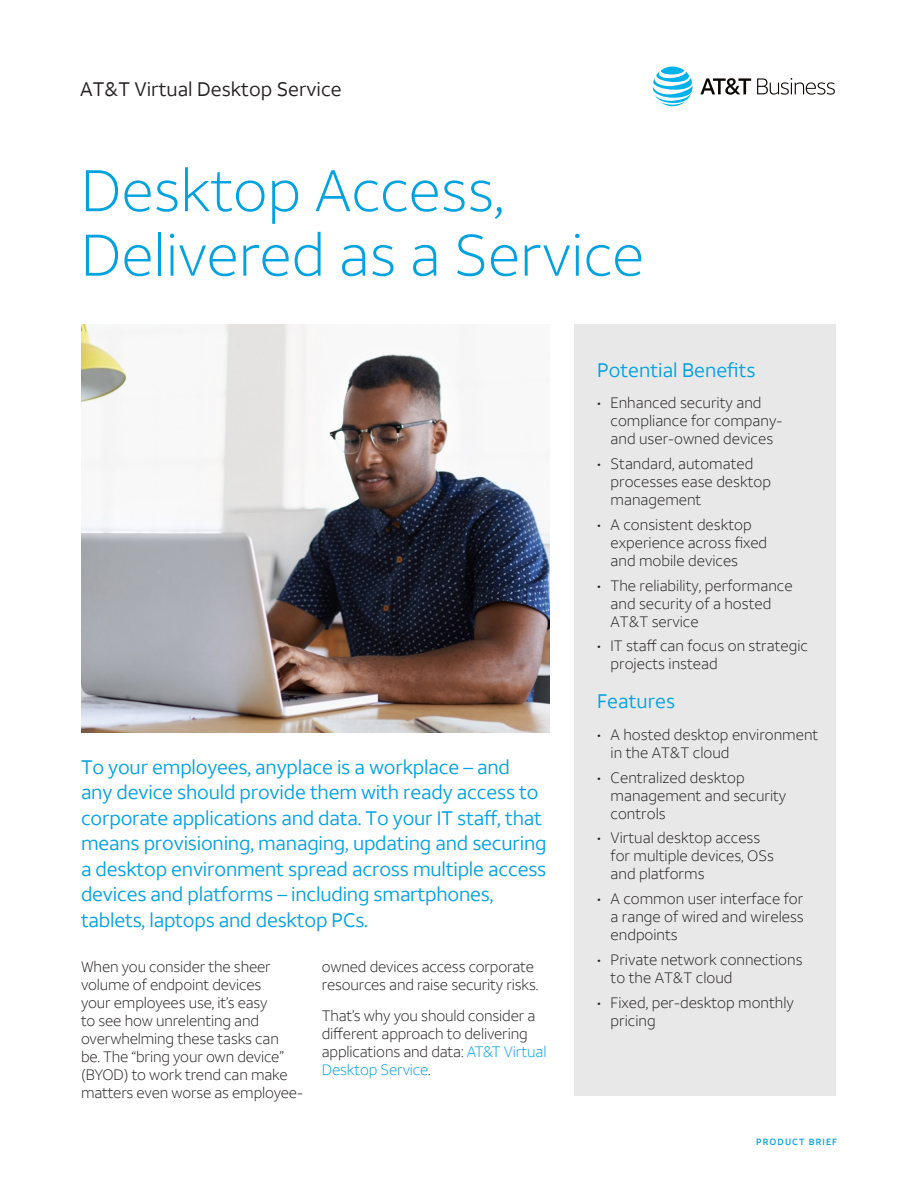
<style>
.page{position:relative;width:918px;height:1188px;background:#fff}
.page>*{position:absolute;margin:0;border:0;box-sizing:border-box;transform-origin:0 0}
.t1{font:300 58.5px/64.5px "ATT Aleck Sans";color:#00a2df}
.Callout{font:19.5px/25.5px "ATT Aleck Sans";letter-spacing:-.01em;color:#00a2df}
.Bullets{font:19.5px "ATT Aleck Sans";color:#00a2df}
.Callout-2{font:19.5px "ATT Aleck Sans";color:#231f20}
.t2{font:300 15px/18px "ATT Aleck Sans";color:#231f20}
.t3{font:500 9px "ATT Aleck Sans";letter-spacing:.12em;color:#00a2df}
.s1{color:#00a2df}
</style>
<div class="page">
<div style="left:575px;top:324px;width:261px;height:772px;background:#e8e8e9"></div>
<img style="left:81px;top:324px;width:468px;height:408px">
<svg style="left:653px;top:67px;width:39px;height:39px"></svg>
<svg style="left:700px;top:78px;width:51px;height:17px"></svg>
<svg style="left:757px;top:78px;width:78px;height:17px"></svg>
<p class="Callout-2" style="left:80px;top:77px;width:263px">AT&amp;T Virtual Desktop Service</p>
<p class="t1" style="left:81px;top:158px;width:565px">Desktop Access,<br>Delivered as a Service</p>
<p class="Callout" style="left:81px;top:754px;width:467px">To your employees, anyplace is a workplace – and<br>any device should provide them with ready access to corporate applications and data. To your IT staff, that means provisioning, managing, updating and securing a desktop environment spread across multiple access devices and platforms – including smartphones, tablets, laptops and desktop PCs.</p>
<p class="t2" style="left:81px;top:957px;width:224px">When you consider the sheer volume of endpoint devices<br>your employees use, it’s easy<br>to see how unrelenting and overwhelming these tasks can<br>be. The “bring your own device” (BYOD) to work trend can make matters even worse as employee-</p>
<p class="t2" style="left:322px;top:957px;width:218px">owned devices access corporate resources and raise security risks.</p>
<p class="t2" style="left:322px;top:1007px;width:226px">That’s why you should consider a different approach to delivering applications and data: <span class="s1">AT&amp;T Virtual<br>Desktop Service</span>.</p>
<p class="Bullets" style="left:597px;top:358px;width:160px">Potential Benefits</p>
<p class="t2" style="left:611px;top:394px;width:173px;text-indent:-14px">• Enhanced security and compliance for company&shy;and user-owned devices</p>
<p class="t2" style="left:611px;top:455px;width:162px;text-indent:-14px">• Standard, automated processes ease desktop management</p>
<p class="t2" style="left:611px;top:515px;width:158px;text-indent:-14px">• A consistent desktop experience across fixed and mobile devices</p>
<p class="t2" style="left:611px;top:576px;width:184px;text-indent:-14px">• The reliability, performance and security of a hosted<br>AT&amp;T service</p>
<p class="t2" style="left:611px;top:637px;width:199px;text-indent:-14px">• IT staff can focus on strategic projects instead</p>
<p class="Bullets" style="left:597px;top:690px;width:80px">Features</p>
<p class="t2" style="left:611px;top:725px;width:209px;text-indent:-14px">• A hosted desktop environment in the AT&amp;T cloud</p>
<p class="t2" style="left:611px;top:768px;width:177px;text-indent:-14px">• Centralized desktop management and security controls</p>
<p class="t2" style="left:611px;top:829px;width:165px;text-indent:-14px">• Virtual desktop access for multiple devices, OSs and platforms</p>
<p class="t2" style="left:611px;top:890px;width:195px;text-align:justify;text-indent:-14px">• A common user interface for a range of wired and wireless endpoints</p>
<p class="t2" style="left:611px;top:950px;width:194px;text-indent:-14px">• Private network connections to the AT&amp;T cloud</p>
<p class="t2" style="left:611px;top:993px;width:185px;text-indent:-14px">• Fixed, per-desktop monthly pricing</p>
<p class="t3" style="left:756px;top:1137px;width:82px">PRODUCT BRIEF</p>
</div>
